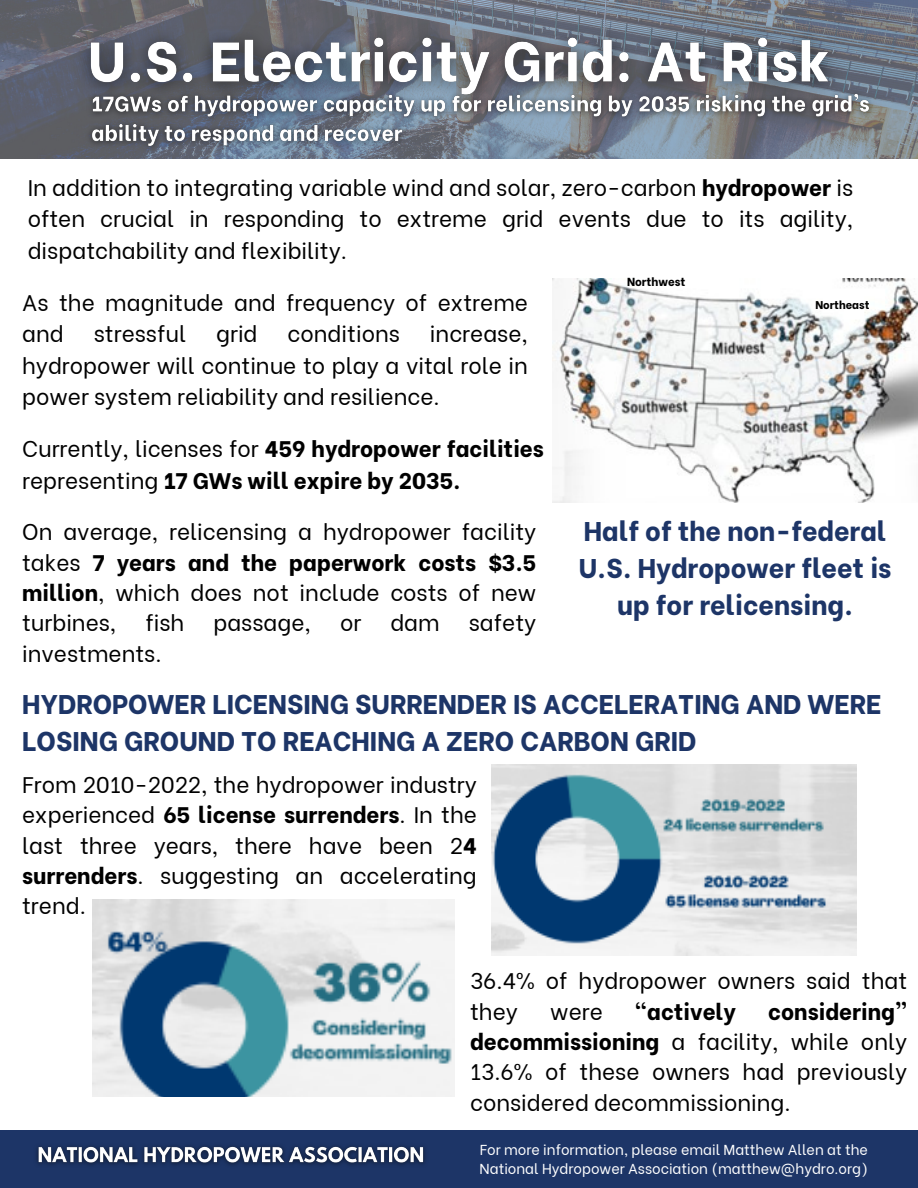
<style>
.page{position:relative;width:918px;height:1188px;background:#fff}
.page>*{position:absolute;margin:0;border:0;box-sizing:border-box;transform-origin:0 0}
.t1{font:800 27px/37.2px "Be Vietnam";color:#1d3567;text-align:center}
.t2{font:22.5px/30.3px "Be Vietnam";color:#000;text-align:justify}
.t3{font:800 22.5px/31.5px "Be Vietnam";color:#000}
.t4{font:14.4px/19.5px "Be Vietnam";color:#fff}
.t5{font:800 11.55px "Be Vietnam";color:#000}
.t6{font:800 11.25px "Be Vietnam";color:#000}
.s1{font-weight:800}
.s2{font-weight:400}
</style>
<div class="page">
<img style="left:0;top:0;width:918px;height:159px">
<div style="left:0;top:1130px;width:918px;height:58px;background:#1d3567"></div>
<img style="left:552px;top:279px;width:366px;height:223px">
<img style="left:491px;top:764px;width:366px;height:192px">
<img style="left:92px;top:900px;width:362px;height:197px">
<img style="left:65px;top:14px;width:789px;height:107px">
<img style="left:82px;top:83px;width:798px;height:75px">
<img style="left:36px;top:1145px;width:390px;height:20px">
<p class="t2" style="left:28px;top:170px;width:827px;line-height:31.5px">In addition to integrating variable wind and solar, zero-carbon <span class="s1">hydropower</span> is often crucial in responding to extreme grid events due to its agility, dispatchability and flexibility.</p>
<p class="t5" style="left:627px;top:272px;width:60px">Northwest</p>
<h5 class="t2" style="left:22px;top:285px;width:507px">As the magnitude and frequency of extreme</h5>
<p class="t6" style="left:815px;top:295px;width:56px">Northeast</p>
<h5 class="t2" style="left:22px;top:317px;width:43px">and</h5>
<h5 class="t2" style="left:94px;top:317px;width:94px">stressful</h5>
<h5 class="t2" style="left:216px;top:317px;width:43px">grid</h5>
<h5 class="t2" style="left:288px;top:317px;width:114px">conditions</h5>
<h5 class="t2" style="left:22px;top:316px;width:507px;line-height:31.5px;text-indent:408px">increase, hydropower will continue to play a vital role in power system reliability and resilience.</h5>
<h3 class="t3" style="left:22px;top:431px;width:523px"><span class="s2">Currently, licenses for</span> 459 hydropower facilities <span class="s2">representing</span> 17 GWs will expire by 2035.</h3>
<h5 class="t2" style="left:22px;top:515px;width:516px">On average, relicensing a hydropower facility takes <span class="s1">7 years and the paperwork costs $3.5 million</span>, which does not include costs of new turbines,</h5>
<h5 class="t2" style="left:145px;top:606px;width:40px">fish</h5>
<h5 class="t2" style="left:213px;top:606px;width:99px">passage,</h5>
<h5 class="t2" style="left:340px;top:606px;width:23px">or</h5>
<h5 class="t2" style="left:390px;top:606px;width:51px">dam</h5>
<h5 class="t2" style="left:469px;top:606px;width:69px">safety</h5>
<h5 class="t2" style="left:22px;top:636px;width:141px">investments.</h5>
<h2 class="t1" style="left:579px;top:510px;width:314px">Half of the non-federal<br>U.S. Hydropower fleet is up for relicensing.</h2>
<p class="t1" style="left:22px;top:682px;width:861px;text-align:left">HYDROPOWER LICENSING SURRENDER IS ACCELERATING AND WERE<br>LOSING GROUND TO REACHING A ZERO CARBON GRID</p>
<p class="t2" style="left:22px;top:767px;width:456px">From 2010-2022, the hydropower industry experienced <span class="s1">65 license surrenders</span>. In the last three years, there have been 2<span class="s1">4 surrenders</span>. suggesting an accelerating trend.</p>
<h5 class="t2" style="left:470px;top:964px;width:439px">36.4% of hydropower owners said that they</h5>
<h5 class="t2" style="left:470px;top:994px;width:439px;text-indent:298px"><span class="s1">considering” decommissioning</span> a facility, while only 13.6% of these owners had previously considered decommissioning.</h5>
<h5 class="t2" style="left:550px;top:994px;width:54px">were</h5>
<h5 class="t3" style="left:635px;top:993px;width:102px">“actively</h5>
<h5 class="t4" style="left:480px;top:1138px;width:390px">For more information, please email Matthew Allen at the<br>National Hydropower Association (matthew@hydro.org)</h5>
</div>
